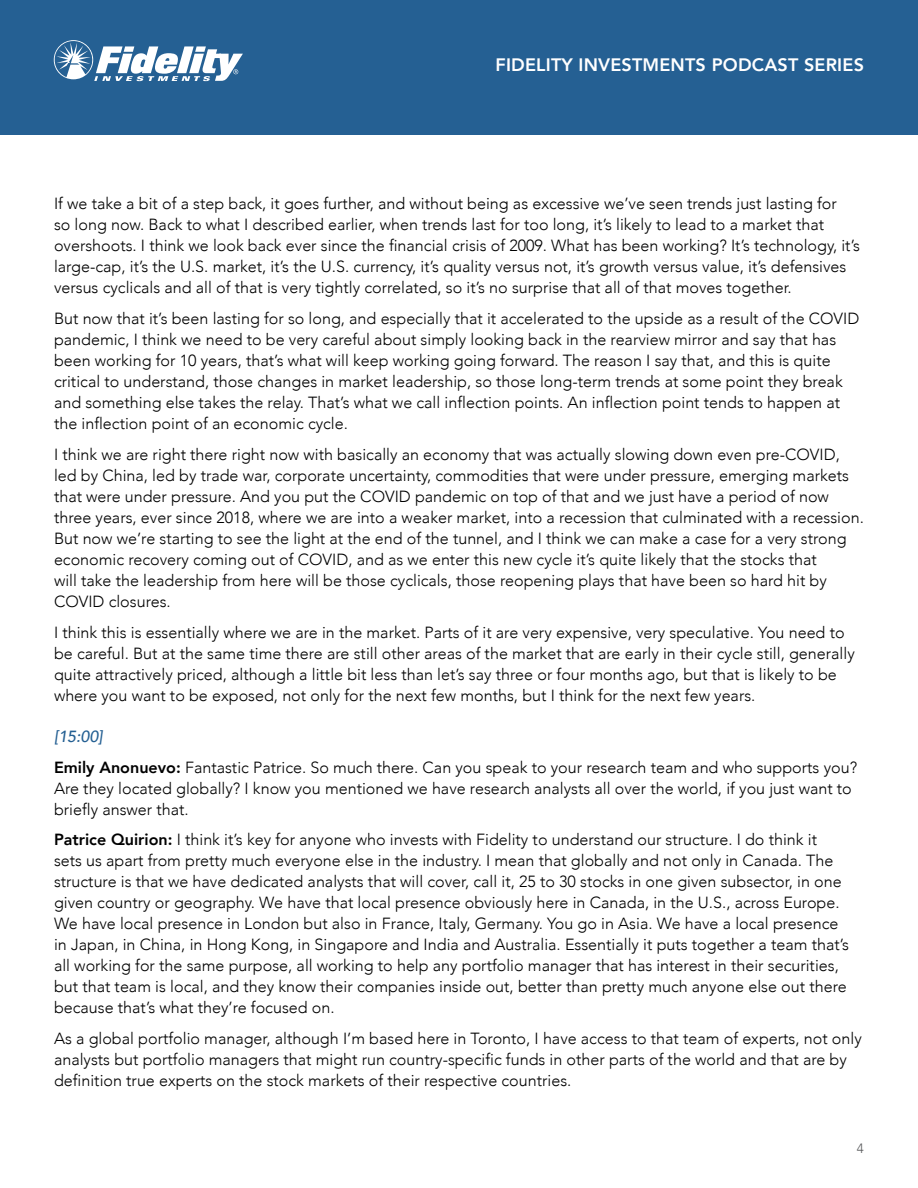
<style>
.page{position:relative;width:918px;height:1188px;background:#fff}
.page>*{position:absolute;margin:0;border:0;box-sizing:border-box;transform-origin:0 0}
.t1{font:800 18px "Avenir";letter-spacing:.01em;color:#fff}
.t2{font:300 16.2px/21px "Avenir";color:#000}
.t3{font:300 13.5px "Avenir";color:#58595b}
.s1{font-weight:500;font-style:italic;color:#256093}
.s2{font-weight:800}
</style>
<div class="page">
<div style="left:0;top:0;width:918px;height:135px;background:#256093"></div>
<svg style="left:54px;top:40px;width:189px;height:41px"></svg>
<p class="t1" style="left:496px;top:50px;width:370px">FIDELITY INVESTMENTS PODCAST SERIES</p>
<p class="t2" style="left:54px;top:193px;width:807px">If we take a bit of a step back, it goes further, and without being as excessive we’ve seen trends just lasting for<br>so long now. Back to what I described earlier, when trends last for too long, it’s likely to lead to a market that overshoots. I think we look back ever since the financial crisis of 2009. What has been working? It’s technology, it’s large-cap, it’s the U.S. market, it’s the U.S. currency, it’s quality versus not, it’s growth versus value, it’s defensives versus cyclicals and all of that is very tightly correlated, so it’s no surprise that all of that moves together.</p>
<p class="t2" style="left:54px;top:308px;width:807px">But now that it’s been lasting for so long, and especially that it accelerated to the upside as a result of the COVID pandemic, I think we need to be very careful about simply looking back in the rearview mirror and say that has been working for 10 years, that’s what will keep working going forward. The reason I say that, and this is quite critical to understand, those changes in market leadership, so those long-term trends at some point they break and something else takes the relay. That’s what we call inflection points. An inflection point tends to happen at the inflection point of an economic cycle.</p>
<p class="t2" style="left:54px;top:444px;width:811px">I think we are right there right now with basically an economy that was actually slowing down even pre-COVID, led by China, led by trade war, corporate uncertainty, commodities that were under pressure, emerging markets that were under pressure. And you put the COVID pandemic on top of that and we just have a period of now three years, ever since 2018, where we are into a weaker market, into a recession that culminated with a recession.<br>But now we’re starting to see the light at the end of the tunnel, and I think we can make a case for a very strong economic recovery coming out of COVID, and as we enter this new cycle it’s quite likely that the stocks that<br>will take the leadership from here will be those cyclicals, those reopening plays that have been so hard hit by COVID closures.</p>
<p class="t2" style="left:54px;top:622px;width:802px">I think this is essentially where we are in the market. Parts of it are very expensive, very speculative. You need to be careful. But at the same time there are still other areas of the market that are early in their cycle still, generally quite attractively priced, although a little bit less than let’s say three or four months ago, but that is likely to be where you want to be exposed, not only for the next few months, but I think for the next few years.</p>
<p class="t2" style="left:54px;top:721px;width:805px;line-height:30.8px"><span class="s1">[15:00]<br></span><span class="s2">Emily Anonuevo:</span> Fantastic Patrice. So much there. Can you speak to your research team and who supports you?</p>
<p class="t2" style="left:54px;top:778px;width:799px">Are they located globally? I know you mentioned we have research analysts all over the world, if you just want to briefly answer that.</p>
<p class="t2" style="left:54px;top:829px;width:797px"><span class="s2">Patrice Quirion:</span> I think it’s key for anyone who invests with Fidelity to understand our structure. I do think it sets us apart from pretty much everyone else in the industry. I mean that globally and not only in Canada. The structure is that we have dedicated analysts that will cover, call it, 25 to 30 stocks in one given subsector, in one given country or geography. We have that local presence obviously here in Canada, in the U.S., across Europe.<br>We have local presence in London but also in France, Italy, Germany. You go in Asia. We have a local presence in Japan, in China, in Hong Kong, in Singapore and India and Australia. Essentially it puts together a team that’s all working for the same purpose, all working to help any portfolio manager that has interest in their securities, but that team is local, and they know their companies inside out, better than pretty much anyone else out there because that’s what they’re focused on.</p>
<p class="t2" style="left:54px;top:1028px;width:809px">As a global portfolio manager, although I’m based here in Toronto, I have access to that team of experts, not only analysts but portfolio managers that might run country-specific funds in other parts of the world and that are by definition true experts on the stock markets of their respective countries.</p>
<p class="t3" style="left:857px;top:1140px;width:9px">4</p>
</div>
